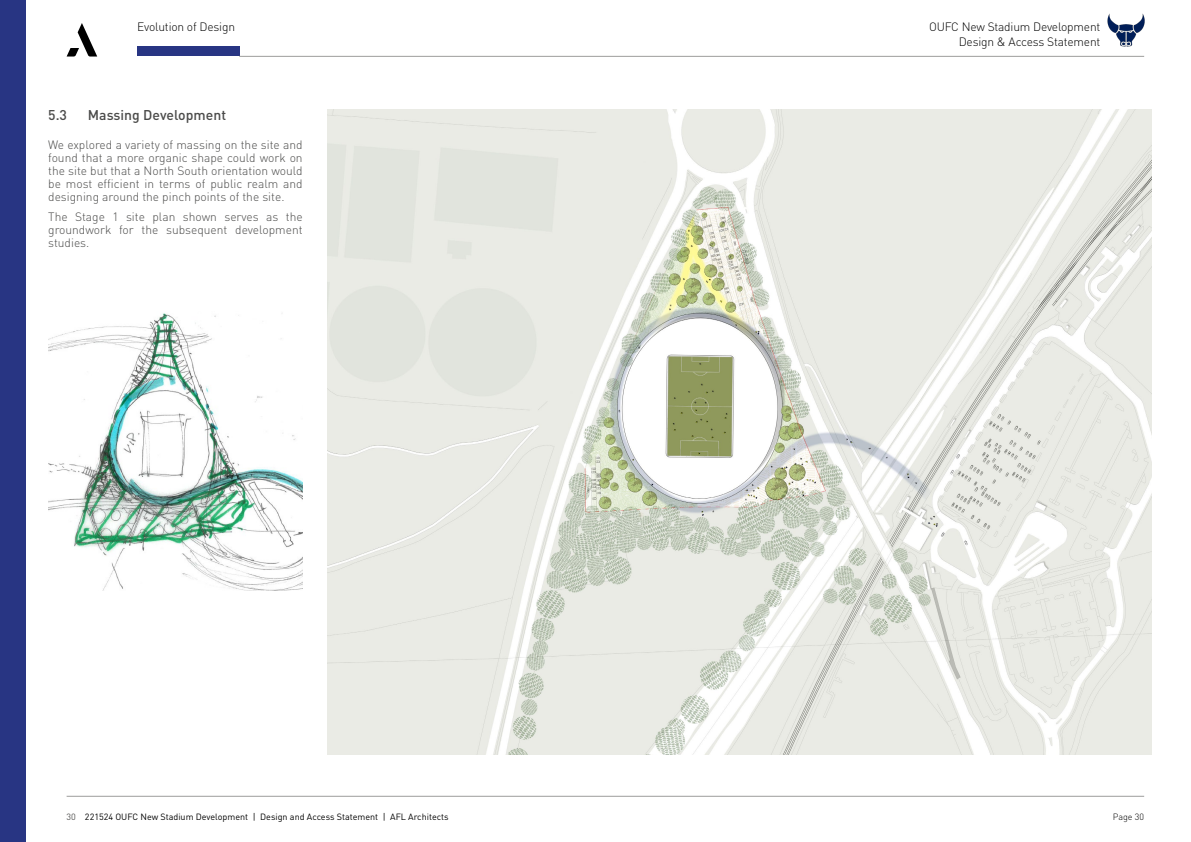
<style>
.page{position:relative;width:1191px;height:842px;background:#fff}
.page>*{position:absolute;margin:0;border:0;box-sizing:border-box;transform-origin:0 0}
.t1{font:500 14px "DINOT";color:#4a4a49}
.t2{font:300 12px/13px "DINOT";color:#4a4a49;text-align:justify}
.t3{font:300 12px/14.4px "DIN Pro";letter-spacing:-.015em;color:#000;text-align:right}
.t4{font:9px "DINOT";color:#000}
.t5{font:300 9px "DINOT";color:#000}
.s1{color:#575756}
</style>
<div class="page">
<div style="left:0;top:0;width:26px;height:842px;background:#283583"></div>
<hr style="left:67px;top:796px;width:1077px;height:1px;background:#9d9d9c">
<div style="left:137px;top:46px;width:102px;height:10px;background:#283583"></div>
<svg style="left:67px;top:23px;width:30px;height:34px"></svg>
<hr style="left:239px;top:56px;width:905px;height:1px;background:#9d9d9c">
<img style="left:1107px;top:14px;width:37px;height:33px">
<img style="left:327px;top:109px;width:824px;height:646px">
<img style="left:48px;top:313px;width:255px;height:278px">
<p class="t3" style="left:137px;top:18px;width:99px">Evolution of Design</p>
<p class="t3" style="left:929px;top:19px;width:173px">OUFC New Stadium Development<br>Design &amp; Access Statement</p>
<p class="t1" style="left:48px;top:106px;width:20px">5.3</p>
<p class="t1" style="left:88px;top:106px;width:140px">Massing Development</p>
<p class="t2" style="left:48px;top:138px;width:256px">We explored a variety of massing on the site and found that a more organic shape could work on the site but that a North South orientation would be most efficient in terms of public realm and designing around the pinch points of the site.</p>
<p class="t2" style="left:48px;top:210px;width:256px">The Stage 1 site plan shown serves as the groundwork for the subsequent development studies.</p>
<p class="t4" style="left:67px;top:811px;width:383px"><span class="s1">30</span> 221524 OUFC New Stadium Development | Design and Access Statement | AFL Architects</p>
<p class="t5" style="left:1112px;top:811px;width:33px">Page 30</p>
</div>
